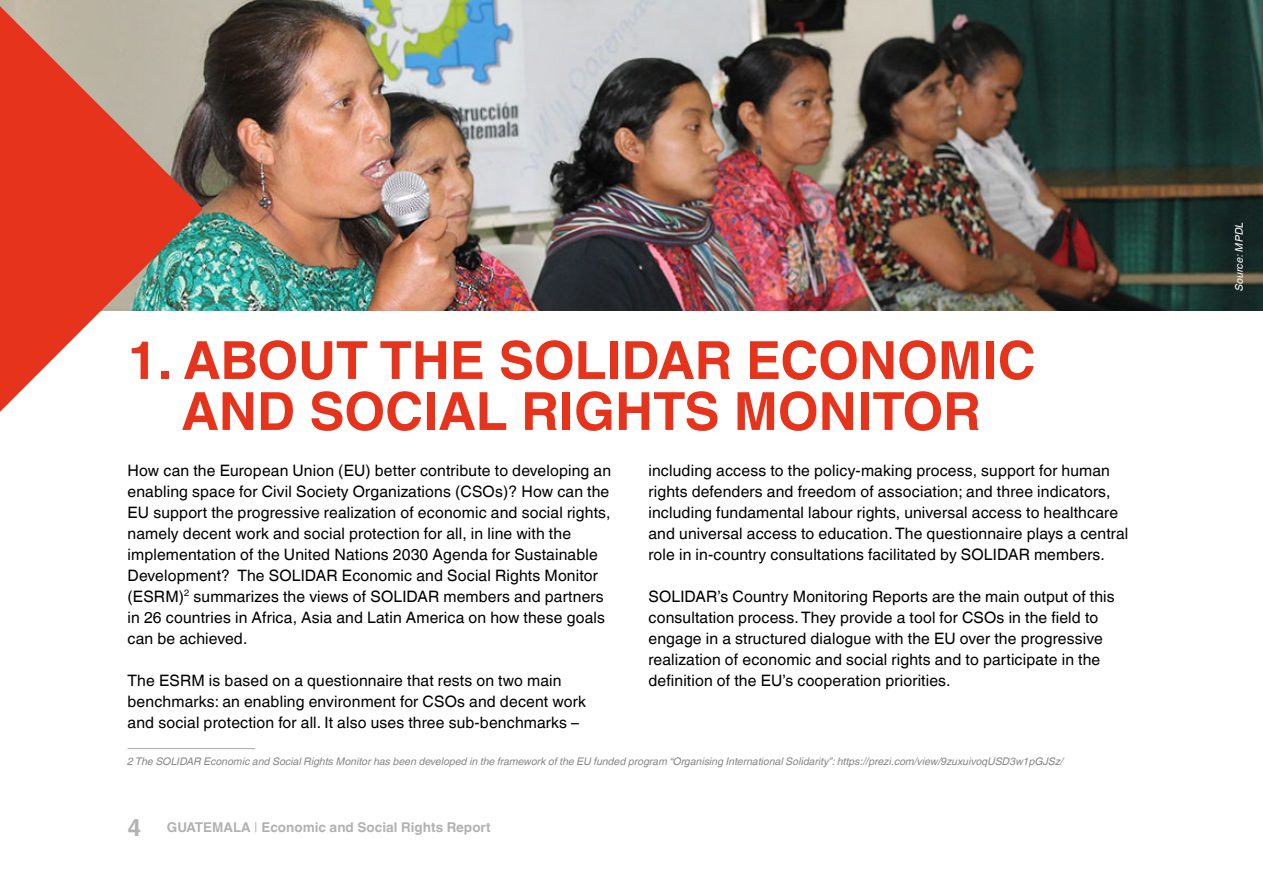
<style>
.page{position:relative;width:1263px;height:893px;background:#fff}
.page>*{position:absolute;margin:0;border:0;box-sizing:border-box;transform-origin:0 0}
.t1{font:700 52.5px/51px "Helvetica World";color:#e6331c;text-align:center}
.t2{font:15.75px/21px "Helvetica World";letter-spacing:.01em;color:#000}
.t3{font:700 13.5px "Helvetica World";color:#b3b2b2}
.t4{font:italic 10.5px "Helvetica World";color:#878787}
.t5{font:italic 10.5px "Helvetica World";letter-spacing:.02em;color:#fff}
.s1{font-size:24px}
.s2{font-weight:400}
</style>
<div class="page">
<hr style="left:128px;top:748px;width:127px;height:1px;background:#b3b2b2">
<img style="left:0;top:0;width:1263px;height:310px">
<svg style="left:0;top:6px;width:203px;height:406px"></svg>
<h1 class="t1" style="left:128px;top:335px;width:909px">1. ABOUT THE SOLIDAR ECONOMIC<br>AND SOCIAL RIGHTS MONITOR</h1>
<p class="t2" style="left:128px;top:460px;width:485px">How can the European Union (EU) better contribute to developing an enabling space for Civil Society Organizations (CSOs)? How can the EU support the progressive realization of economic and social rights, namely decent work and social protection for all, in line with the implementation of the United Nations 2030 Agenda for Sustainable Development? The SOLIDAR Economic and Social Rights Monitor (ESRM)<sup>2</sup> summarizes the views of SOLIDAR members and partners in 26 countries in Africa, Asia and Latin America on how these goals can be achieved.</p>
<p class="t2" style="left:128px;top:670px;width:460px">The ESRM is based on a questionnaire that rests on two main benchmarks: an enabling environment for CSOs and decent work and social protection for all. It also uses three sub-benchmarks –</p>
<p class="t4" style="left:128px;top:756px;width:937px">2 The SOLIDAR Economic and Social Rights Monitor has been developed in the framework of the EU funded program “Organising International Solidarity”: https://prezi.com/view/9zuxuivoqUSD3w1pGJSz/</p>
<p class="t2" style="left:648px;top:460px;width:481px">including access to the policy-making process, support for human rights defenders and freedom of association; and three indicators, including fundamental labour rights, universal access to healthcare and universal access to education. The questionnaire plays a central role in in-country consultations facilitated by SOLIDAR members.</p>
<p class="t2" style="left:648px;top:586px;width:468px">SOLIDAR’s Country Monitoring Reports are the main output of this consultation process. They provide a tool for CSOs in the field to engage in a structured dialogue with the EU over the progressive realization of economic and social rights and to participate in the definition of the EU’s cooperation priorities.</p>
<p class="t3" style="left:128px;top:819px;width:365px"><span class="s1">4</span> GUATEMALA <span class="s2">|</span> Economic and Social Rights Report</p>
<p class="t5" style="left:1233px;top:291px;width:71px;rotate:-90deg">Source: MPDL</p>
</div>
